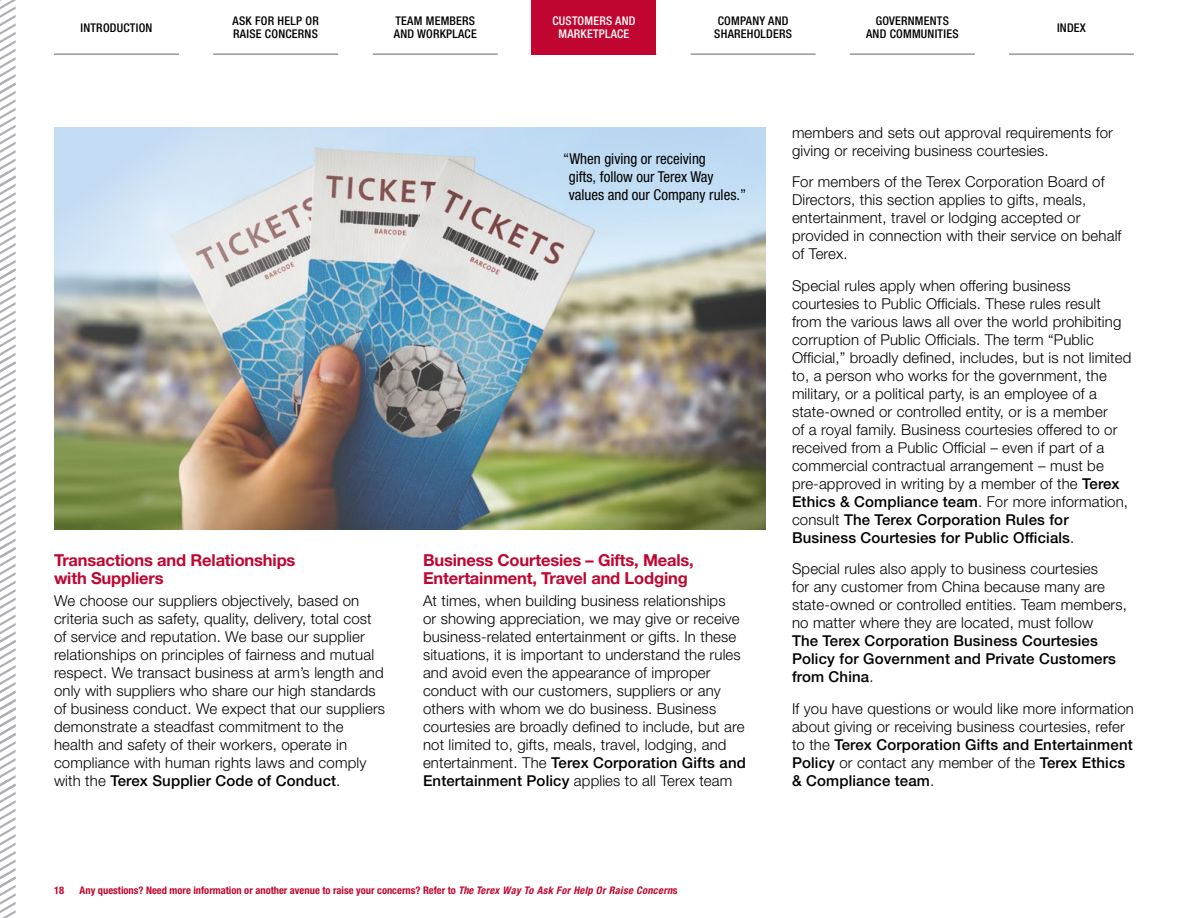
<style>
.page{position:relative;width:1188px;height:918px;background:#fff}
.page>*{position:absolute;margin:0;border:0;box-sizing:border-box;transform-origin:0 0}
.t1{font:700 16.5px/18px "Helvetica Neue LT Std";letter-spacing:-.01em;color:#c00630}
.t2{font:300 15px/18px "Helvetica Neue LT Std";letter-spacing:.01em;color:#000}
.t3{font:500 15px/18px "Helvetica Neue LT Std";letter-spacing:.01em;color:#000}
.t4{font:condensed 15px/18px "Helvetica Neue LT Std";color:#000}
.t5{font:500 condensed 12px/12.8px "Helvetica Neue LT Std";letter-spacing:.02em;color:#000}
.t6{font:500 condensed 12px/12.8px "Helvetica Neue LT Std";letter-spacing:.02em;color:#fff;text-align:center}
.t7{font:700 condensed 10.5px "Helvetica Neue LT Std";color:#c00630}
.s1{font-weight:500}
.s2{font-style:italic}
.s3{font-weight:300}
</style>
<div class="page">
<img style="left:54px;top:127px;width:712px;height:402px">
<hr style="left:213px;top:54px;width:125px;height:1px;background:#636466">
<hr style="left:54px;top:54px;width:125px;height:1px;background:#636466">
<hr style="left:691px;top:54px;width:125px;height:1px;background:#636466">
<hr style="left:1009px;top:54px;width:125px;height:1px;background:#636466">
<hr style="left:850px;top:54px;width:125px;height:1px;background:#636466">
<hr style="left:373px;top:54px;width:125px;height:1px;background:#636466">
<svg style="left:0;top:0;width:16px;height:918px"></svg>
<div style="left:532px;top:0;width:124px;height:55px;background:#c00630"></div>
<p class="t5" style="left:80px;top:21px;width:73px">INTRODUCTION</p>
<p class="t5" style="left:714px;top:14px;width:79px">COMPANY AND<br>SHAREHOLDERS</p>
<p class="t5" style="left:1057px;top:21px;width:30px">INDEX</p>
<p class="t5" style="left:233px;top:14px;width:88px">ASK FOR HELP OR<br>RAISE CONCERNS</p>
<p class="t5" style="left:394px;top:14px;width:84px">TEAM MEMBERS<br>AND WORKPLACE</p>
<p class="t5" style="left:866px;top:14px;width:94px;text-align:center">GOVERNMENTS<br>AND COMMUNITIES</p>
<p class="t6" style="left:553px;top:14px;width:84px">CUSTOMERS AND<br>MARKETPLACE</p>
<p class="t4" style="left:569px;top:150px;width:179px;text-indent:-5px">“When giving or receiving<br>gifts, follow our Terex Way values and our Company rules.”</p>
<p class="t1" style="left:54px;top:550px;width:243px">Transactions and Relationships with Suppliers</p>
<p class="t2" style="left:54px;top:591px;width:333px">We choose our suppliers objectively, based on criteria such as safety, quality, delivery, total cost of service and reputation. We base our supplier relationships on principles of fairness and mutual respect. We transact business at arm’s length and only with suppliers who share our high standards of business conduct. We expect that our suppliers demonstrate a steadfast commitment to the health and safety of their workers, operate in compliance with human rights laws and comply with the <span class="s1">Terex Supplier Code of Conduct</span>.</p>
<p class="t1" style="left:423px;top:550px;width:272px">Business Courtesies – Gifts, Meals,<br>Entertainment, Travel and Lodging</p>
<p class="t2" style="left:423px;top:591px;width:324px">At times, when building business relationships<br>or showing appreciation, we may give or receive business-related entertainment or gifts. In these situations, it is important to understand the rules and avoid even the appearance of improper conduct with our customers, suppliers or any others with whom we do business. Business courtesies are broadly defined to include, but are not limited to, gifts, meals, travel, lodging, and entertainment. The <span class="s1">Terex Corporation Gifts and Entertainment Policy</span> applies to all Terex team</p>
<p class="t7" style="left:54px;top:884px;width:12px">18</p>
<p class="t7" style="left:80px;top:884px;width:599px">Any questions? Need more information or another avenue to raise your concerns? Refer to <span class="s2">The Terex Way To Ask For Help Or Raise Concern</span>s</p>
<p class="t2" style="left:792px;top:123px;width:322px">members and sets out approval requirements for giving or receiving business courtesies.</p>
<p class="t2" style="left:792px;top:173px;width:331px">For members of the Terex Corporation Board of Directors, this section applies to gifts, meals, entertainment, travel or lodging accepted or provided in connection with their service on behalf of Terex.</p>
<p class="t2" style="left:792px;top:276px;width:341px">Special rules apply when offering business courtesies to Public Officials. These rules result from the various laws all over the world prohibiting corruption of Public Officials. The term “Public Official,” broadly defined, includes, but is not limited to, a person who works for the government, the military, or a political party, is an employee of a state-owned or controlled entity, or is a member<br>of a royal family. Business courtesies offered to or received from a Public Official – even if part of a commercial contractual arrangement – must be pre-approved in writing by a member of the <span class="s1">Terex Ethics &amp; Compliance team</span>. For more information, consult <span class="s1">The Terex Corporation Rules for Business Courtesies for Public Officials</span>.</p>
<p class="t2" style="left:792px;top:560px;width:337px">Special rules also apply to business courtesies<br>for any customer from China because many are state-owned or controlled entities. Team members, no matter where they are located, must follow</p>
<p class="t3" style="left:792px;top:632px;width:325px">The Terex Corporation Business Courtesies<br>Policy for Government and Private Customers from China<span class="s3">.</span></p>
<p class="t2" style="left:792px;top:699px;width:344px">If you have questions or would like more information about giving or receiving business courtesies, refer to the <span class="s1">Terex Corporation Gifts and Entertainment Policy</span> or contact any member of the <span class="s1">Terex Ethics &amp; Compliance team</span>.</p>
</div>
